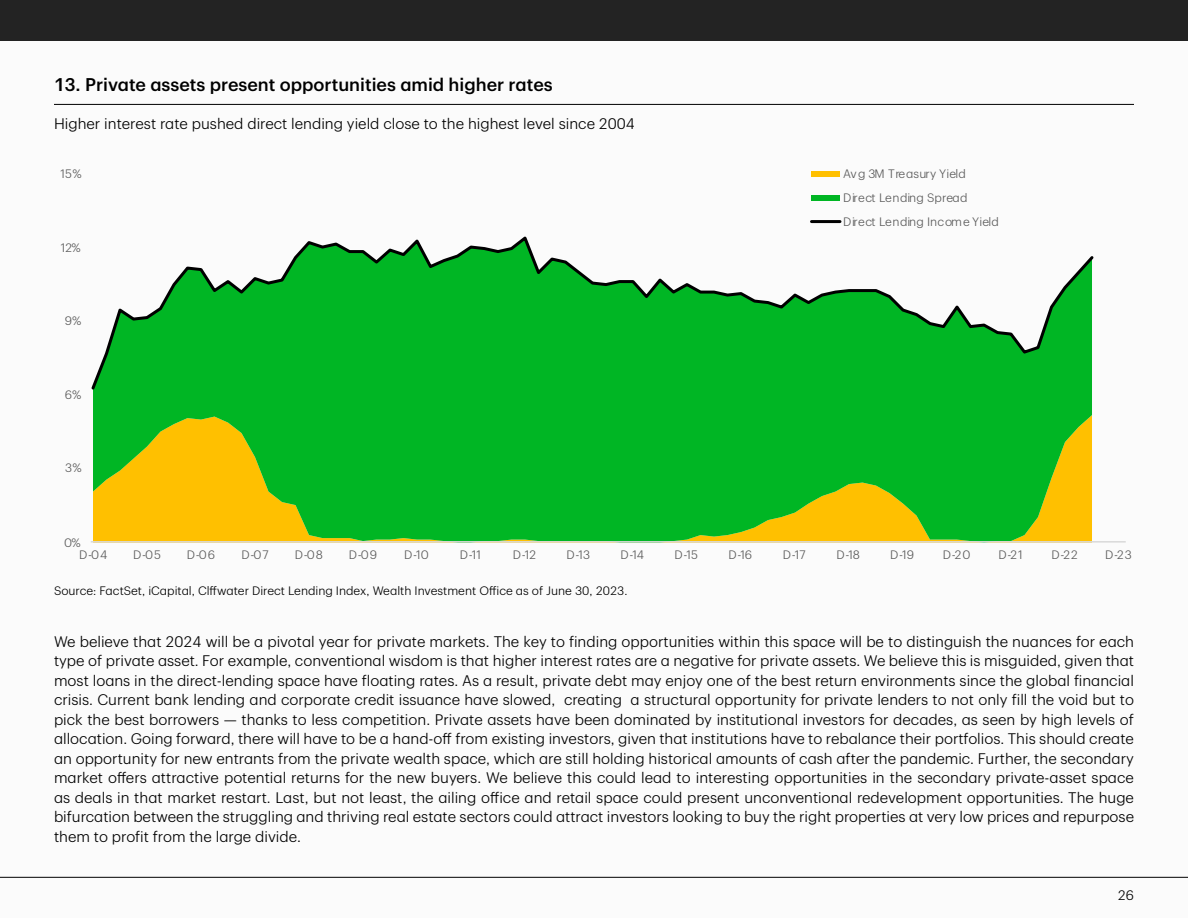
<style>
.page{position:relative;width:1188px;height:918px;background:#fbfbfb}
.page>*{position:absolute;margin:0;border:0;box-sizing:border-box;transform-origin:0 0}
.t1{font:500 18px "TD Graphik";color:#000}
.t2{font:300 15px/19.5px "TD Graphik";color:#000;text-align:justify}
.t3{font:300 13.5px "TD Graphik";color:#000}
.t4{font:300 12px/24px "TD Graphik";letter-spacing:.01em;color:#595959}
.t5{font:300 12px "TD Graphik";color:#000}
</style>
<div class="page">
<div style="left:0;top:0;width:1188px;height:41px;background:#232323"></div>
<hr style="left:0;top:877px;width:1188px;height:1px;background:#000">
<hr style="left:54px;top:104px;width:1080px;height:1px;background:#000">
<svg style="left:93px;top:392px;width:999px;height:149px;background:#32b81d"></svg>
<hr style="left:91px;top:541px;width:1035px;height:2px;background:#d9d9d9">
<svg style="left:91px;top:236px;width:1003px;height:156px"></svg>
<div style="left:812px;top:171px;width:28px;height:6px;background:#ffc000"></div>
<div style="left:812px;top:195px;width:28px;height:6px;background:#00b624"></div>
<hr style="left:812px;top:220px;width:28px;height:3px;background:#000">
<p class="t1" style="left:54px;top:70px;width:500px">13. Private assets present opportunities amid higher rates</p>
<p class="t2" style="left:54px;top:113px;width:582px">Higher interest rate pushed direct lending yield close to the highest level since 2004</p>
<p class="t4" style="left:61px;top:161px;width:23px">15%</p>
<p class="t4" style="left:61px;top:234px;width:21px">12%</p>
<p class="t4" style="left:65px;top:308px;width:18px">9%</p>
<p class="t4" style="left:65px;top:381px;width:18px">6%</p>
<p class="t4" style="left:65px;top:455px;width:18px">3%</p>
<p class="t4" style="left:64px;top:530px;width:18px">0%</p>
<p class="t4" style="left:843px;top:161px;width:157px">Avg 3M Treasury Yield<br>Direct Lending Spread<br>Direct Lending Income Yield</p>
<p class="t4" style="left:79px;top:542px;width:30px">D-04</p>
<p class="t4" style="left:133px;top:542px;width:29px">D-05</p>
<p class="t4" style="left:187px;top:542px;width:30px">D-06</p>
<p class="t4" style="left:242px;top:542px;width:29px">D-07</p>
<p class="t4" style="left:295px;top:542px;width:30px">D-08</p>
<p class="t4" style="left:349px;top:542px;width:30px">D-09</p>
<p class="t4" style="left:404px;top:542px;width:26px">D-10</p>
<p class="t4" style="left:460px;top:542px;width:23px">D-11</p>
<p class="t4" style="left:513px;top:542px;width:25px">D-12</p>
<p class="t4" style="left:567px;top:542px;width:25px">D-13</p>
<p class="t4" style="left:620px;top:542px;width:25px">D-14</p>
<p class="t4" style="left:675px;top:542px;width:25px">D-15</p>
<p class="t4" style="left:728px;top:542px;width:25px">D-16</p>
<p class="t4" style="left:783px;top:542px;width:24px">D-17</p>
<p class="t4" style="left:836px;top:542px;width:25px">D-18</p>
<p class="t4" style="left:890px;top:542px;width:25px">D-19</p>
<p class="t4" style="left:943px;top:542px;width:29px">D-20</p>
<p class="t4" style="left:999px;top:542px;width:26px">D-21</p>
<p class="t4" style="left:1052px;top:542px;width:28px">D-22</p>
<p class="t4" style="left:1105px;top:542px;width:28px">D-23</p>
<p class="t5" style="left:54px;top:582px;width:575px">Source: FactSet, iCapital, Clffwater Direct Lending Index, Wealth Investment Office as of June 30, 2023.</p>
<p class="t2" style="left:54px;top:630px;width:1082px">We believe that 2024 will be a pivotal year for private markets. The key to finding opportunities within this space will be to distinguish the nuances for each type of private asset. For example, conventional wisdom is that higher interest rates are a negative for private assets. We believe this is misguided, given that most loans in the direct-lending space have floating rates. As a result, private debt may enjoy one of the best return environments since the global financial crisis. Current bank lending and corporate credit issuance have slowed, creating a structural opportunity for private lenders to not only fill the void but to pick the best borrowers — thanks to less competition. Private assets have been dominated by institutional investors for decades, as seen by high levels of allocation. Going forward, there will have to be a hand-off from existing investors, given that institutions have to rebalance their portfolios. This should create an opportunity for new entrants from the private wealth space, which are still holding historical amounts of cash after the pandemic. Further, the secondary market offers attractive potential returns for the new buyers. We believe this could lead to interesting opportunities in the secondary private-asset space as deals in that market restart. Last, but not least, the ailing office and retail space could present unconventional redevelopment opportunities. The huge bifurcation between the struggling and thriving real estate sectors could attract investors looking to buy the right properties at very low prices and repurpose them to profit from the large divide.</p>
<p class="t3" style="left:1118px;top:885px;width:18px">26</p>
</div>
